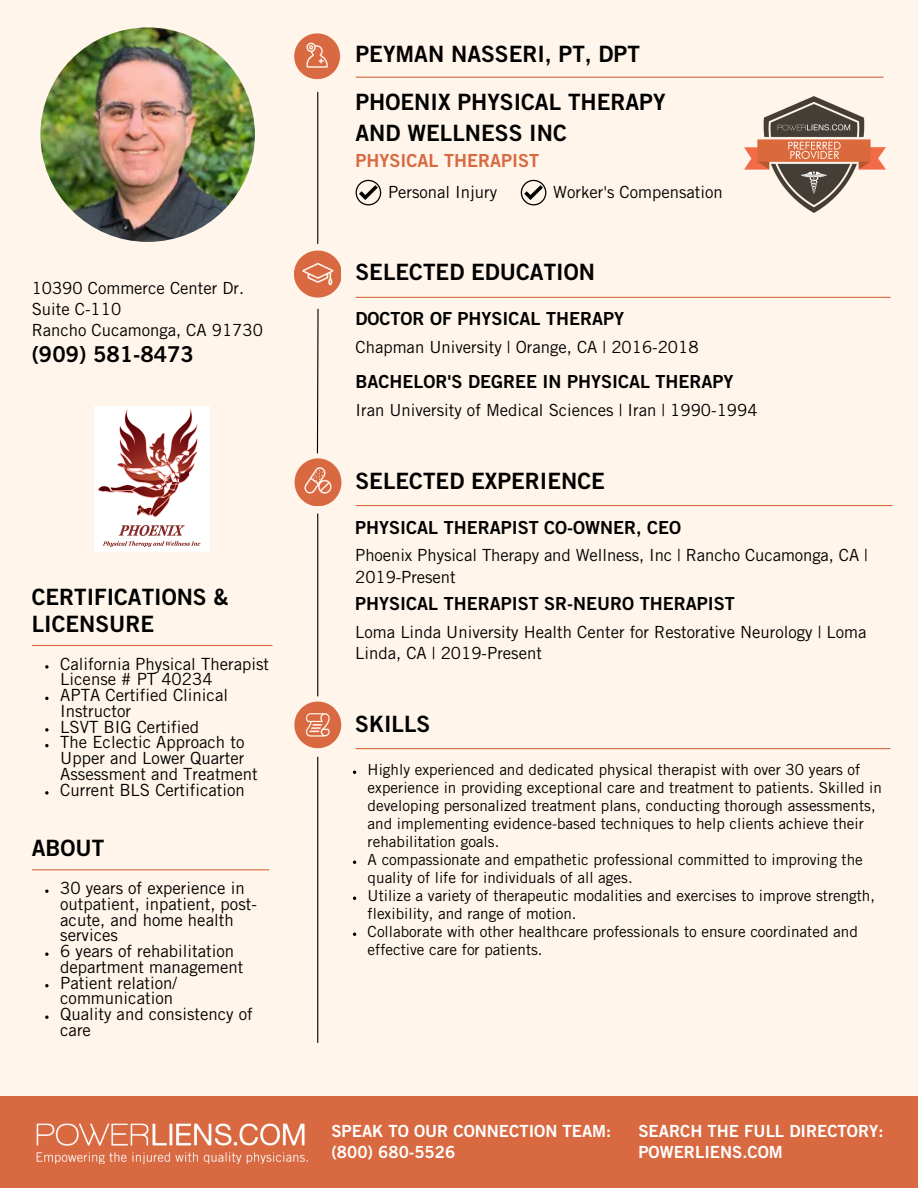
<style>
.page{position:relative;width:918px;height:1188px;background:#fff5ea}
.page>*{position:absolute;margin:0;border:0;box-sizing:border-box;transform-origin:0 0}
.t1{font:22.5px/31.5px "Trade Gothic LT Std Bd 2";color:#010101}
.t2{font:21.9px "Trade Gothic LT Std Bd 2";color:#010101}
.t3{font:18px "Trade Gothic LT Std Bd 2";color:#010101}
.t4{font:18px "Trade Gothic LT Std Bd 2";color:#d86941}
.t5{font:16.8px/15.8px "Trade Gothic LT Std";color:#010101}
.t6{font:16.8px/21.3px "Trade Gothic LT Std Bd 2";color:#fff}
.t7{font:15.3px/18px "Trade Gothic LT Std";color:#010101}
</style>
<div class="page">
<img style="left:40px;top:27px;width:215px;height:215px;border-radius:50%">
<div style="left:0;top:1096px;width:918px;height:92px;background:#d86941"></div>
<img style="left:294px;top:33px;width:47px;height:47px">
<hr style="left:356px;top:77px;width:527px;height:1px;background:#d86941">
<hr style="left:317px;top:92px;width:1px;height:152px;background:#010101">
<hr style="left:356px;top:297px;width:534px;height:1px;background:#d86941">
<img style="left:294px;top:251px;width:47px;height:47px">
<svg style="left:316px;top:308px;width:3px;height:146px"></svg>
<hr style="left:356px;top:505px;width:536px;height:1px;background:#d86941">
<img style="left:294px;top:459px;width:47px;height:47px">
<hr style="left:317px;top:514px;width:1px;height:182px;background:#010101">
<img style="left:36px;top:1123px;width:272px;height:41px">
<img style="left:745px;top:96px;width:140px;height:116px">
<svg style="left:356px;top:180px;width:25px;height:25px"></svg>
<svg style="left:521px;top:180px;width:25px;height:25px"></svg>
<hr style="left:32px;top:645px;width:240px;height:1px;background:#d86941">
<svg style="left:45px;top:665px;width:4px;height:4px"></svg>
<svg style="left:45px;top:697px;width:4px;height:3px"></svg>
<svg style="left:45px;top:728px;width:4px;height:4px"></svg>
<svg style="left:45px;top:744px;width:4px;height:3px"></svg>
<svg style="left:45px;top:791px;width:4px;height:4px"></svg>
<hr style="left:32px;top:869px;width:237px;height:1px;background:#d86941">
<svg style="left:45px;top:890px;width:4px;height:3px"></svg>
<svg style="left:45px;top:953px;width:4px;height:3px"></svg>
<svg style="left:45px;top:984px;width:4px;height:3px"></svg>
<svg style="left:45px;top:1016px;width:4px;height:3px"></svg>
<img style="left:294px;top:702px;width:47px;height:46px">
<hr style="left:356px;top:748px;width:534px;height:1px;background:#d86941">
<hr style="left:317px;top:757px;width:1px;height:285px;background:#010101">
<img style="left:94px;top:407px;width:116px;height:145px">
<p class="t5" style="left:32px;top:279px;width:233px;line-height:21.3px">10390 Commerce Center Dr.<br>Suite C-110<br>Rancho Cucamonga, CA 91730</p>
<p class="t2" style="left:32px;top:346px;width:164px">(909) 581-8473</p>
<p class="t1" style="left:32px;top:587px;width:198px;line-height:27px">CERTIFICATIONS &amp;<br>LICENSURE</p>
<p class="t5" style="left:60px;top:658px;width:210px">California Physical Therapist<br>License # PT 40234</p>
<h1 class="t5" style="left:60px;top:690px;width:169px">APTA Certified Clinical<br>Instructor</h1>
<h2 class="t5" style="left:60px;top:721px;width:140px">LSVT BIG Certified</h2>
<h3 class="t5" style="left:60px;top:737px;width:199px">The Eclectic Approach to<br>Upper and Lower Quarter<br>Assessment and Treatment</h3>
<h2 class="t5" style="left:60px;top:784px;width:186px">Current BLS Certification</h2>
<h3 class="t1" style="left:32px;top:836px;width:74px">ABOUT</h3>
<p class="t5" style="left:60px;top:882px;width:198px">30 years of experience in outpatient, inpatient, post&shy;acute, and home health services</p>
<h1 class="t5" style="left:60px;top:945px;width:185px">6 years of rehabilitation department management</h1>
<h2 class="t5" style="left:60px;top:977px;width:119px">Patient relation/ communication</h2>
<h3 class="t5" style="left:60px;top:1008px;width:194px">Quality and consistency of care</h3>
<p class="t1" style="left:356px;top:41px;width:286px">PEYMAN NASSERI, PT, DPT</p>
<p class="t1" style="left:356px;top:89px;width:311px">PHOENIX PHYSICAL THERAPY<br>AND WELLNESS INC</p>
<h3 class="t4" style="left:356px;top:154px;width:185px">PHYSICAL THERAPIST</h3>
<p class="t5" style="left:388px;top:187px;width:111px">Personal Injury</p>
<h1 class="t5" style="left:553px;top:187px;width:171px">Worker's Compensation</h1>
<p class="t1" style="left:356px;top:260px;width:241px">SELECTED EDUCATION</p>
<p class="t3" style="left:356px;top:312px;width:270px">DOCTOR OF PHYSICAL THERAPY</p>
<p class="t5" style="left:356px;top:342px;width:345px">Chapman University | Orange, CA | 2016-2018</p>
<p class="t3" style="left:356px;top:375px;width:379px">BACHELOR'S DEGREE IN PHYSICAL THERAPY</p>
<p class="t5" style="left:356px;top:404px;width:404px">Iran University of Medical Sciences | Iran | 1990-1994</p>
<h1 class="t1" style="left:356px;top:468px;width:251px">SELECTED EXPERIENCE</h1>
<h1 class="t3" style="left:355px;top:521px;width:327px">PHYSICAL THERAPIST CO-OWNER, CEO</h1>
<h2 class="t5" style="left:355px;top:547px;width:514px;line-height:21.3px">Phoenix Physical Therapy and Wellness, Inc | Rancho Cucamonga, CA |<br>2019-Present</h2>
<h3 class="t3" style="left:355px;top:597px;width:381px">PHYSICAL THERAPIST SR-NEURO THERAPIST</h3>
<p class="t5" style="left:355px;top:623px;width:513px;line-height:21.3px">Loma Linda University Health Center for Restorative Neurology | Loma<br>Linda, CA | 2019-Present</p>
<h3 class="t1" style="left:355px;top:711px;width:77px">SKILLS</h3>
<p class="t7" style="left:368px;top:763px;width:516px">Highly experienced and dedicated physical therapist with over 30 years of experience in providing exceptional care and treatment to patients. Skilled in developing personalized treatment plans, conducting thorough assessments, and implementing evidence-based techniques to help clients achieve their rehabilitation goals.</p>
<h1 class="t7" style="left:368px;top:853px;width:497px">A compassionate and empathetic professional committed to improving the quality of life for individuals of all ages.</h1>
<p class="t7" style="left:368px;top:889px;width:509px">Utilize a variety of therapeutic modalities and exercises to improve strength, flexibility, and range of motion.</p>
<p class="t7" style="left:368px;top:925px;width:492px">Collaborate with other healthcare professionals to ensure coordinated and effective care for patients.</p>
<p class="t6" style="left:331px;top:1122px;width:281px">SPEAK TO OUR CONNECTION TEAM: (800) 680-5526</p>
<p class="t6" style="left:638px;top:1122px;width:247px">SEARCH THE FULL DIRECTORY:<br>POWERLIENS.COM</p>
</div>
